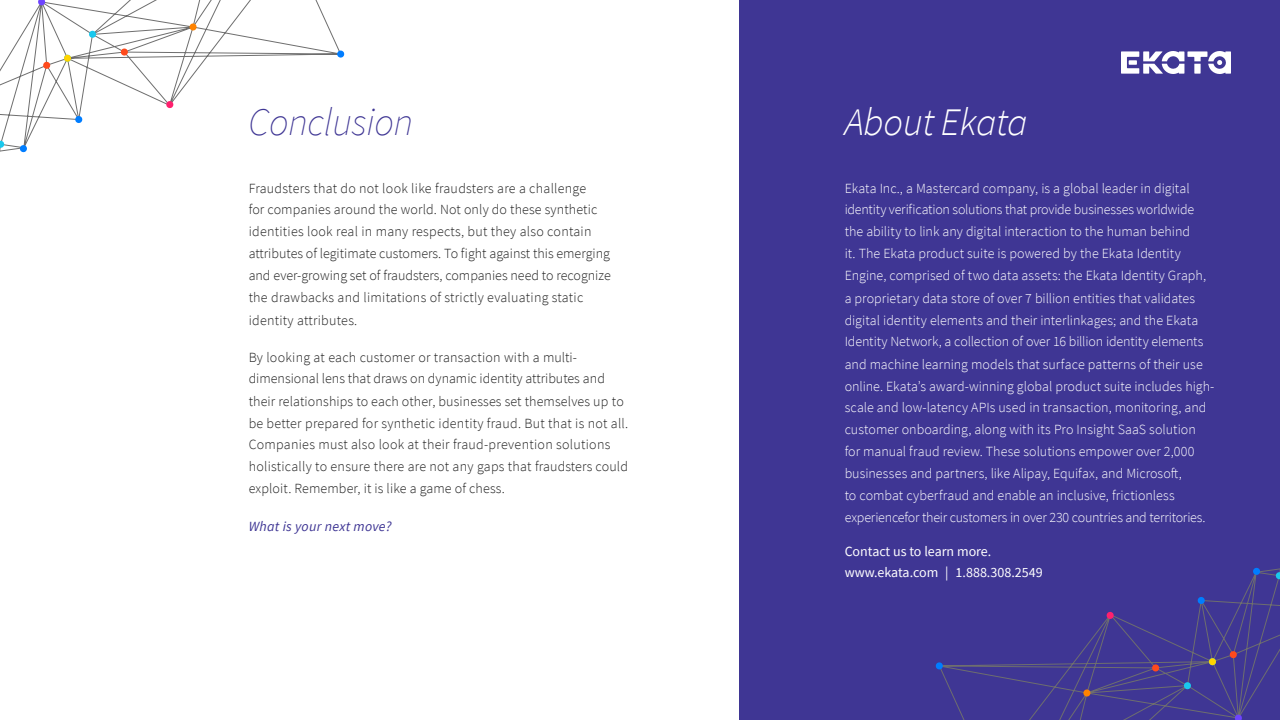
<style>
.page{position:relative;width:1280px;height:720px;background:#fff}
.page>*{position:absolute;margin:0;border:0;box-sizing:border-box;transform-origin:0 0}
.t1{font:italic 200 39px "Source Sans Pro";letter-spacing:-.01em;color:#3f3694}
.t2{font:italic 300 39px "Source Sans Pro";letter-spacing:-.01em;color:#fff}
.Body_copy{font:300 14px/22px "Source Sans Pro";color:#fff}
.Body_copy-2{font:300 14px/22px "Source Sans Pro";letter-spacing:.01em;color:#212121}
.Body_copy-3{font:14px "Source Sans Pro";color:#fff}
.Body_copy-4{font:italic 14px "Source Sans Pro";letter-spacing:.02em;color:#3f3694}
</style>
<div class="page">
<div style="left:739px;top:0;width:541px;height:720px;background:#3f3694"></div>
<svg style="left:0;top:0;width:340px;height:152px"></svg>
<svg style="left:38px;top:0;width:8px;height:6px"></svg>
<svg style="left:337px;top:50px;width:8px;height:8px"></svg>
<svg style="left:166px;top:101px;width:8px;height:8px"></svg>
<svg style="left:120px;top:48px;width:8px;height:8px"></svg>
<svg style="left:189px;top:23px;width:8px;height:8px"></svg>
<svg style="left:89px;top:30px;width:8px;height:8px"></svg>
<svg style="left:75px;top:115px;width:8px;height:9px"></svg>
<svg style="left:64px;top:54px;width:8px;height:8px"></svg>
<svg style="left:43px;top:61px;width:8px;height:8px"></svg>
<svg style="left:19px;top:145px;width:8px;height:8px"></svg>
<svg style="left:0;top:140px;width:5px;height:8px"></svg>
<svg style="left:941px;top:568px;width:339px;height:152px"></svg>
<svg style="left:1234px;top:714px;width:8px;height:6px"></svg>
<svg style="left:935px;top:662px;width:8px;height:8px"></svg>
<svg style="left:1106px;top:611px;width:8px;height:8px"></svg>
<svg style="left:1152px;top:664px;width:8px;height:8px"></svg>
<svg style="left:1083px;top:689px;width:8px;height:8px"></svg>
<svg style="left:1183px;top:682px;width:8px;height:8px"></svg>
<svg style="left:1197px;top:596px;width:8px;height:9px"></svg>
<svg style="left:1208px;top:658px;width:8px;height:8px"></svg>
<svg style="left:1229px;top:651px;width:8px;height:8px"></svg>
<svg style="left:1253px;top:567px;width:8px;height:8px"></svg>
<svg style="left:1275px;top:572px;width:5px;height:8px"></svg>
<svg style="left:1121px;top:51px;width:110px;height:23px"></svg>
<h1 class="t1" style="left:249px;top:99px;width:166px">Conclusion</h1>
<p class="Body_copy-2" style="left:249px;top:177px;width:364px">Fraudsters that do not look like fraudsters are a challenge<br>for companies around the world. Not only do these synthetic identities look real in many respects, but they also contain attributes of legitimate customers. To fight against this emerging and ever-growing set of fraudsters, companies need to recognize the drawbacks and limitations of strictly evaluating static identity attributes.</p>
<p class="Body_copy-2" style="left:249px;top:346px;width:381px">By looking at each customer or transaction with a multi&shy;dimensional lens that draws on dynamic identity attributes and their relationships to each other, businesses set themselves up to be better prepared for synthetic identity fraud. But that is not all.<br>Companies must also look at their fraud-prevention solutions holistically to ensure there are not any gaps that fraudsters could exploit. Remember, it is like a game of chess.</p>
<p class="Body_copy-4" style="left:249px;top:517px;width:144px">What is your next move?</p>
<h1 class="t2" style="left:845px;top:98px;width:184px">About Ekata</h1>
<p class="Body_copy" style="left:845px;top:177px;width:371px">Ekata Inc., a Mastercard company, is a global leader in digital identity verification solutions that provide businesses worldwide the ability to link any digital interaction to the human behind<br>it. The Ekata product suite is powered by the Ekata Identity Engine, comprised of two data assets: the Ekata Identity Graph, a proprietary data store of over 7 billion entities that validates digital identity elements and their interlinkages; and the Ekata Identity Network, a collection of over 16 billion identity elements and machine learning models that surface patterns of their use online. Ekata’s award-winning global product suite includes high&shy;scale and low-latency APIs used in transaction, monitoring, and customer onboarding, along with its Pro Insight SaaS solution for manual fraud review. These solutions empower over 2,000 businesses and partners, like Alipay, Equifax, and Microsoft,<br>to combat cyberfraud and enable an inclusive, frictionless experiencefor their customers in over 230 countries and territories.</p>
<p class="Body_copy-3" style="left:845px;top:543px;width:148px">Contact us to learn more.</p>
<p class="Body_copy-3" style="left:845px;top:563px;width:199px">www.ekata.com | 1.888.308.2549</p>
</div>
